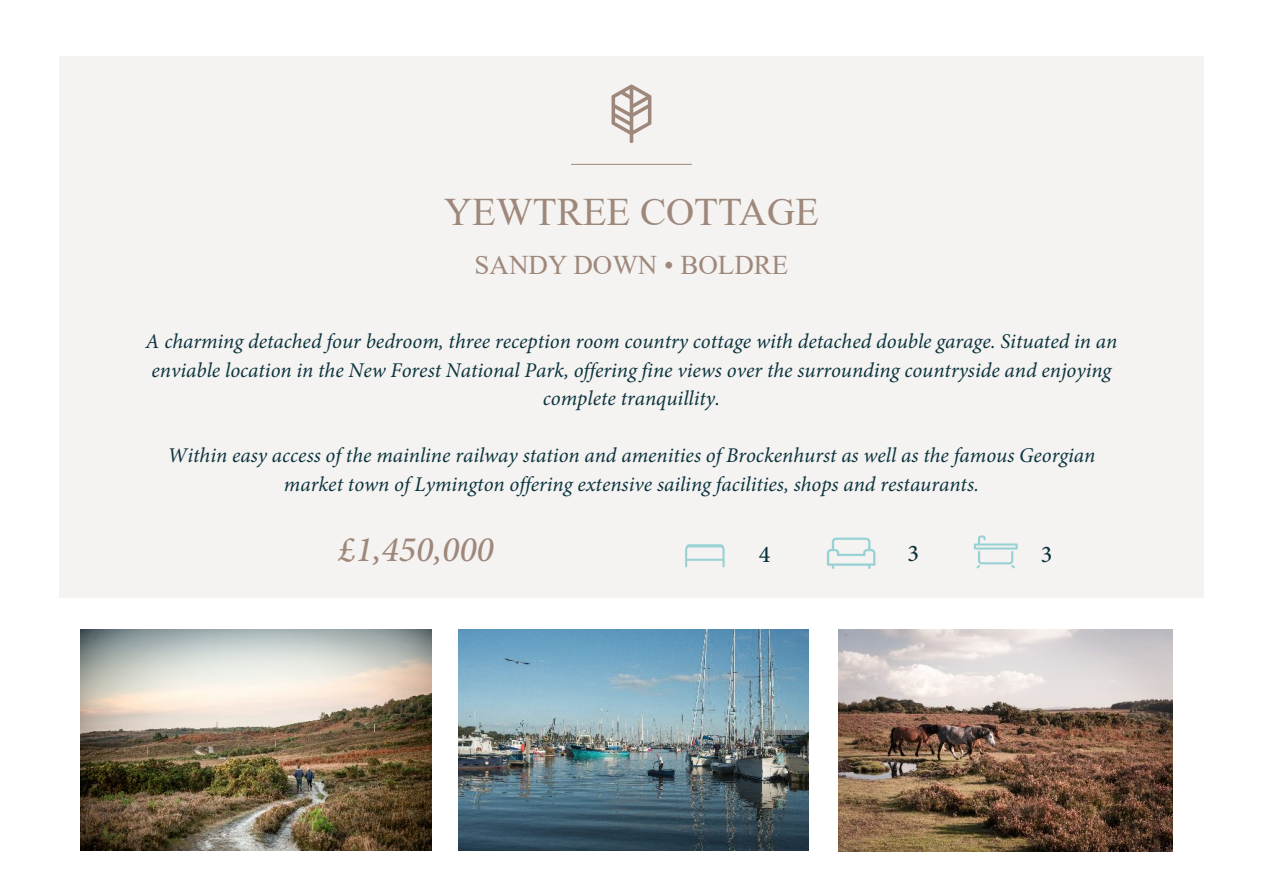
<style>
.page{position:relative;width:1263px;height:893px;background:#fff}
.page>*{position:absolute;margin:0;border:0;box-sizing:border-box;transform-origin:0 0}
.t1{font:39px "Times New Roman";color:#9e887b}
.t2{font:italic 500 36px "Minion Pro";color:#9e887b}
.t3{font:27px "Times New Roman";color:#9e887b}
.t4{font:500 24px "Minion Pro";color:#0b333d}
.t5{font:italic 21px/28.7px "Minion Pro";color:#0b343e;text-align:center}
</style>
<div class="page">
<div style="left:59px;top:57px;width:1145px;height:541px;background:#f5f3f1"></div>
<hr style="left:571px;top:164px;width:121px;height:1px;background:#9e887b">
<svg style="left:611px;top:84px;width:40px;height:59px"></svg>
<svg style="left:974px;top:535px;width:44px;height:33px"></svg>
<svg style="left:827px;top:538px;width:48px;height:31px"></svg>
<svg style="left:685px;top:544px;width:40px;height:23px"></svg>
<hr style="left:686px;top:559px;width:37px;height:2px;background:#98d2d4">
<img style="left:81px;top:629px;width:350px;height:222px">
<img style="left:459px;top:629px;width:349px;height:222px">
<img style="left:838px;top:629px;width:335px;height:223px">
<h1 class="t1" style="left:444px;top:198px;width:376px">YEWTREE COTTAGE</h1>
<p class="t3" style="left:475px;top:255px;width:315px">SANDY DOWN • BOLDRE</p>
<p class="t5" style="left:146px;top:329px;width:973px">A charming detached four bedroom, three reception room country cottage with detached double garage. Situated in an enviable location in the New Forest National Park, offering fine views over the surrounding countryside and enjoying complete tranquillity.</p>
<p class="t5" style="left:168px;top:443px;width:929px">Within easy access of the mainline railway station and amenities of Brockenhurst as well as the famous Georgian market town of Lymington offering extensive sailing facilities, shops and restaurants.</p>
<h2 class="t2" style="left:338px;top:534px;width:157px">£1,450,000</h2>
<p class="t4" style="left:759px;top:544px;width:13px">4</p>
<p class="t4" style="left:908px;top:544px;width:13px">3</p>
<p class="t4" style="left:1041px;top:545px;width:13px">3</p>
</div>
